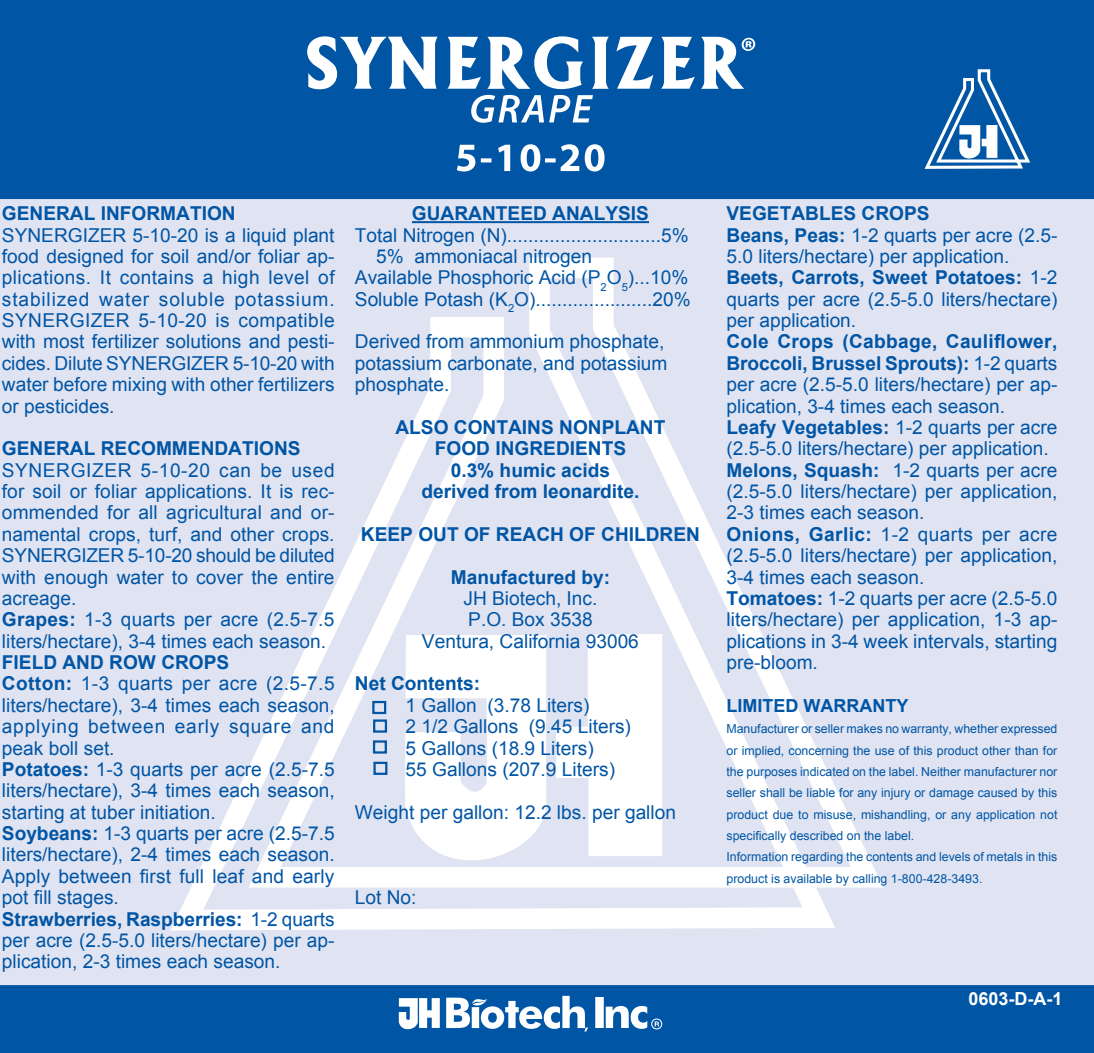
<style>
.page{position:relative;width:1094px;height:1053px;background:#fff}
.page>*{position:absolute;margin:0;border:0;box-sizing:border-box;transform-origin:0 0}
.t1{font:19.12px/21.4px "Arial";color:#0155a5}
.t2{font:700 19.12px/21.4px "Arial";color:#0155a5;text-align:center}
.t3{font:700 18px "Arial";color:#0155a5}
.t4{font:700 18px "Arial";color:#fff}
.t5{font:12.38px/21.4px "Arial";color:#0155a5}
.s1{font-weight:700}
</style>
<div class="page">
<div style="left:0;top:199px;width:1094px;height:786px;background:#e0e4f2"></div>
<svg style="left:166px;top:247px;width:721px;height:673px"></svg>
<svg style="left:556px;top:634px;width:106px;height:222px"></svg>
<svg style="left:404px;top:635px;width:142px;height:257px"></svg>
<div style="left:0;top:0;width:1094px;height:199px;background:#0155a5"></div>
<div style="left:0;top:985px;width:1094px;height:68px;background:#0155a5"></div>
<svg style="left:924px;top:68px;width:106px;height:99px"></svg>
<hr style="left:412px;top:221px;width:237px;height:2px;background:#0155a5">
<svg style="left:399px;top:998px;width:41px;height:36px"></svg>
<svg style="left:446px;top:996px;width:142px;height:36px"></svg>
<div style="left:595px;top:997px;width:9px;height:31px;background:#fff"></div>
<svg style="left:605px;top:1006px;width:57px;height:23px"></svg>
<div style="left:372px;top:701px;width:14px;height:13px;border:2px solid #0155a5"></div>
<div style="left:373px;top:719px;width:14px;height:14px;border:2px solid #0155a5"></div>
<div style="left:373px;top:740px;width:14px;height:14px;border:2px solid #0155a5"></div>
<div style="left:373px;top:762px;width:14px;height:13px;border:2px solid #0155a5"></div>
<svg style="left:307px;top:36px;width:448px;height:53px"></svg>
<svg style="left:471px;top:95px;width:122px;height:28px"></svg>
<svg style="left:457px;top:144px;width:147px;height:28px"></svg>
<p class="t2" style="left:2px;top:203px;width:235px">GENERAL INFORMATION</p>
<p class="t1" style="left:2px;top:224px;width:334px;text-align:justify">SYNERGIZER 5-10-20 is a liquid plant food designed for soil and/or foliar ap&shy;plications. It contains a high level of stabilized water soluble potassium.<br>SYNERGIZER 5-10-20 is compatible with most fertilizer solutions and pesti&shy;cides. Dilute SYNERGIZER 5-10-20 with water before mixing with other fertilizers or pesticides.</p>
<p class="t2" style="left:2px;top:439px;width:300px">GENERAL RECOMMENDATIONS</p>
<p class="t1" style="left:2px;top:459px;width:334px">SYNERGIZER 5-10-20 can be used for soil or foliar applications. It is rec&shy;ommended for all agricultural and or&shy;namental crops, turf, and other crops.<br>SYNERGIZER 5-10-20 should be diluted with enough water to cover the entire acreage.<br><span class="s1">Grapes:</span> 1-3 quarts per acre (2.5-7.5 liters/hectare), 3-4 times each season.</p>
<p class="t1" style="left:2px;top:652px;width:334px"><span class="s1">FIELD AND ROW CROPS<br>Cotton:</span> 1-3 quarts per acre (2.5-7.5 liters/hectare), 3-4 times each season, applying between early square and peak boll set.<br><span class="s1">Potatoes:</span> 1-3 quarts per acre (2.5-7.5 liters/hectare), 3-4 times each season, starting at tuber initiation.<br><span class="s1">Soybeans:</span> 1-3 quarts per acre (2.5-7.5 liters/hectare), 2-4 times each season.<br>Apply between first full leaf and early pot fill stages.<br><span class="s1">Strawberries, Raspberries:</span> 1-2 quarts per acre (2.5-5.0 liters/hectare) per ap&shy;plication, 2-3 times each season.</p>
<p class="t2" style="left:412px;top:203px;width:238px">GUARANTEED ANALYSIS</p>
<p class="t1" style="left:355px;top:224px;width:335px">Total Nitrogen (N).............................5%</p>
<p class="t1" style="left:376px;top:246px;width:217px">5% ammoniacal nitrogen</p>
<p class="t1" style="left:355px;top:267px;width:335px">Available Phosphoric Acid (P<sub>2</sub>O<sub>5</sub>)...10%</p>
<p class="t1" style="left:355px;top:288px;width:337px">Soluble Potash (K<sub>2</sub>O)......................20%</p>
<p class="t1" style="left:355px;top:331px;width:314px">Derived from ammonium phosphate, potassium carbonate, and potassium phosphate.</p>
<p class="t2" style="left:395px;top:417px;width:271px">ALSO CONTAINS NONPLANT<br>FOOD INGREDIENTS<br>0.3% humic acids<br>derived from leonardite.</p>
<p class="t2" style="left:361px;top:524px;width:340px">KEEP OUT OF REACH OF CHILDREN</p>
<p class="t2" style="left:451px;top:567px;width:161px">Manufactured by:</p>
<p class="t1" style="left:422px;top:588px;width:218px;text-align:center">JH Biotech, Inc.<br>P.O. Box 3538<br>Ventura, California 93006</p>
<p class="t2" style="left:355px;top:674px;width:127px">Net Contents:</p>
<p class="t1" style="left:405px;top:695px;width:227px">1 Gallon (3.78 Liters)<br>2 1/2 Gallons (9.45 Liters)<br>5 Gallons (18.9 Liters)<br>55 Gallons (207.9 Liters)</p>
<p class="t1" style="left:355px;top:801px;width:323px">Weight per gallon: 12.2 lbs. per gallon</p>
<p class="t1" style="left:355px;top:887px;width:63px">Lot No:</p>
<p class="t1" style="left:726px;top:203px;width:332px"><span class="s1">VEGETABLES CROPS<br>Beans, Peas:</span> 1-2 quarts per acre (2.5-<br>5.0 liters/hectare) per application.<br><span class="s1">Beets, Carrots, Sweet Potatoes:</span> 1-2 quarts per acre (2.5-5.0 liters/hectare) per application.</p>
<p class="t1" style="left:726px;top:331px;width:332px"><span class="s1">Cole Crops (Cabbage, Cauliflower, Broccoli, Brussel Sprouts):</span> 1-2 quarts per acre (2.5-5.0 liters/hectare) per ap&shy;plication, 3-4 times each season.<br><span class="s1">Leafy Vegetables:</span> 1-2 quarts per acre (2.5-5.0 liters/hectare) per application.<br><span class="s1">Melons, Squash:</span> 1-2 quarts per acre (2.5-5.0 liters/hectare) per application, 2-3 times each season.<br><span class="s1">Onions, Garlic:</span> 1-2 quarts per acre (2.5-5.0 liters/hectare) per application, 3-4 times each season.<br><span class="s1">Tomatoes:</span> 1-2 quarts per acre (2.5-5.0 liters/hectare) per application, 1-3 ap&shy;plications in 3-4 week intervals, starting pre-bloom.</p>
<p class="t3" style="left:726px;top:694px;width:183px">LIMITED WARRANTY</p>
<p class="t5" style="left:726px;top:718px;width:332px">Manufacturer or seller makes no warranty, whether expressed or implied, concerning the use of this product other than for the purposes indicated on the label. Neither manufacturer nor seller shall be liable for any injury or damage caused by this product due to misuse, mishandling, or any application not specifically described on the label.<br>Information regarding the contents and levels of metals in this product is available by calling 1-800-428-3493.</p>
<p class="t4" style="left:968px;top:987px;width:96px">0603-D-A-1</p>
</div>
